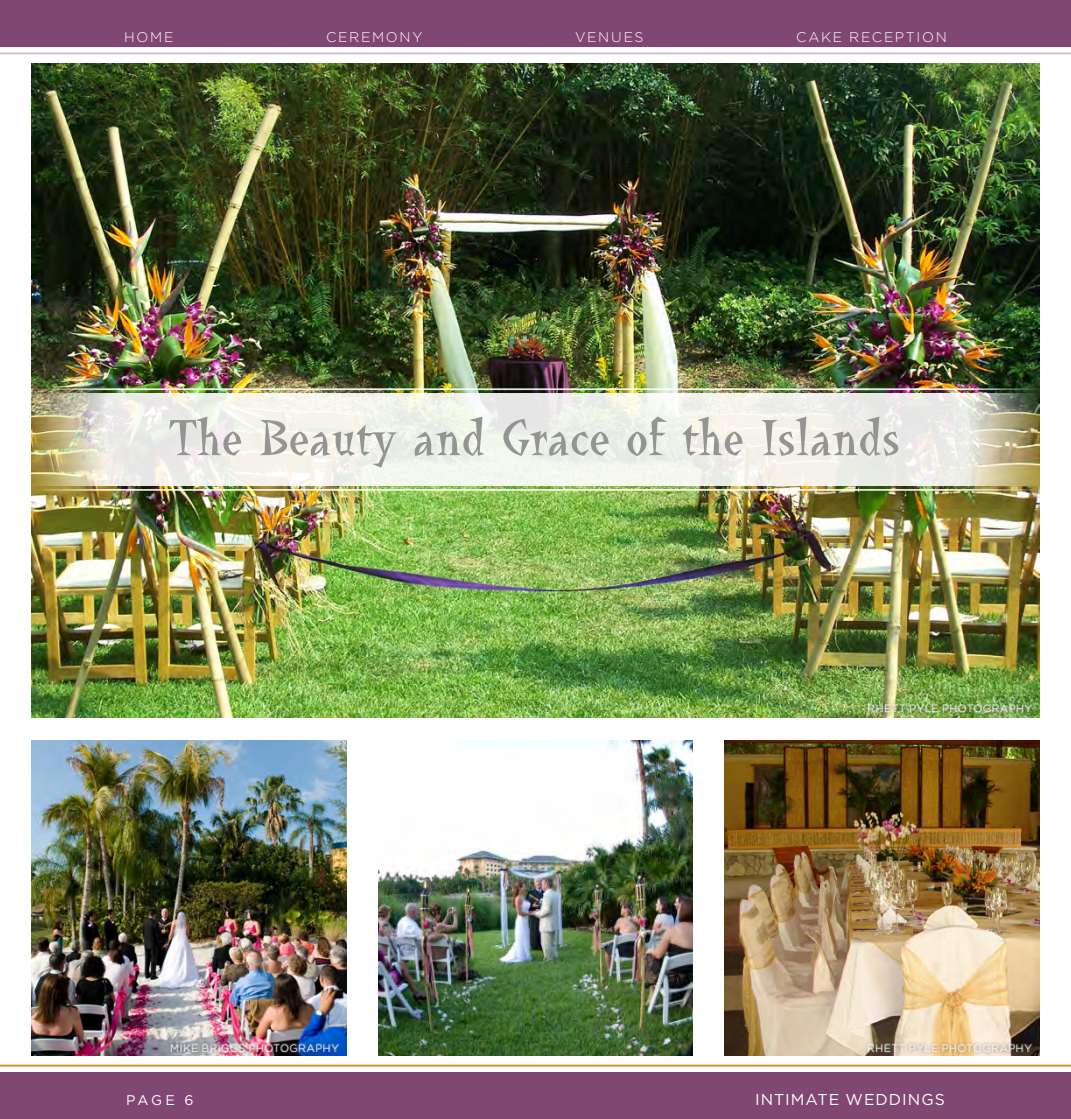
<style>
.page{position:relative;width:1071px;height:1119px;background:#fff}
.page>*{position:absolute;margin:0;border:0;box-sizing:border-box;transform-origin:0 0}
.Section_Intro_Title{font:52.5px "La Bamba Plain";color:#949593}
.t1{font:15.75px "Gotham";letter-spacing:.065em;color:#fff}
.t2{font:300 14px "Gotham";letter-spacing:.125em;color:#fff}
.t3{font:14px "Gotham";color:#fff}
.Photo_Credit{font:300 10.5px "Gotham";letter-spacing:.045em;color:#fff}
</style>
<div class="page">
<div style="left:0;top:1072px;width:1071px;height:46px;background:#804674"></div>
<div style="left:0;top:0;width:1071px;height:46px;background:#804674"></div>
<hr style="left:0;top:52px;width:1071px;height:2px;background:#cdb7cc">
<hr style="left:0;top:1064px;width:1071px;height:2px;background:#c88a12">
<img style="left:32px;top:740px;width:314px;height:315px">
<img style="left:32px;top:63px;width:1008px;height:654px">
<svg style="left:32px;top:393px;width:1008px;height:92px;fill:#eff0e9"></svg>
<hr style="left:32px;top:388px;width:1008px;height:2px;background:#fff">
<hr style="left:32px;top:489px;width:1008px;height:1px;background:#fff">
<img style="left:724px;top:740px;width:316px;height:315px">
<img style="left:378px;top:740px;width:315px;height:315px">
<div style="left:168px;top:1040px;width:174px;height:15px;background:#000;opacity:.75"></div>
<div style="left:170px;top:1042px;width:170px;height:10px;background:#fff;opacity:.75"></div>
<div style="left:865px;top:1040px;width:170px;height:15px;background:#000;opacity:.75"></div>
<div style="left:868px;top:1042px;width:165px;height:10px;background:#fff;opacity:.75"></div>
<div style="left:865px;top:701px;width:171px;height:15px;background:#000;opacity:.75"></div>
<div style="left:868px;top:703px;width:165px;height:10px;background:#fff;opacity:.75"></div>
<h3 class="t2" style="left:124px;top:29px;width:51px">HOME</h3>
<h3 class="t2" style="left:326px;top:29px;width:98px">CEREMONY</h3>
<h3 class="t2" style="left:575px;top:29px;width:70px">VENUES</h3>
<h3 class="t2" style="left:796px;top:29px;width:152px">CAKE RECEPTION</h3>
<p class="Section_Intro_Title" style="left:169px;top:406px;width:733px">The Beauty and Grace of the Islands</p>
<p class="Photo_Credit" style="left:868px;top:702px;width:166px">RHETT PYLE PHOTOGRAPHY</p>
<p class="Photo_Credit" style="left:170px;top:1041px;width:170px">MIKE BRIGGS PHOTOGRAPHY</p>
<p class="Photo_Credit" style="left:867px;top:1041px;width:166px">RHETT PYLE PHOTOGRAPHY</p>
<h3 class="t3" style="left:126px;top:1091px;width:69px">PAGE 6</h3>
<h2 class="t1" style="left:755px;top:1089px;width:191px">INTIMATE WEDDINGS</h2>
</div>
